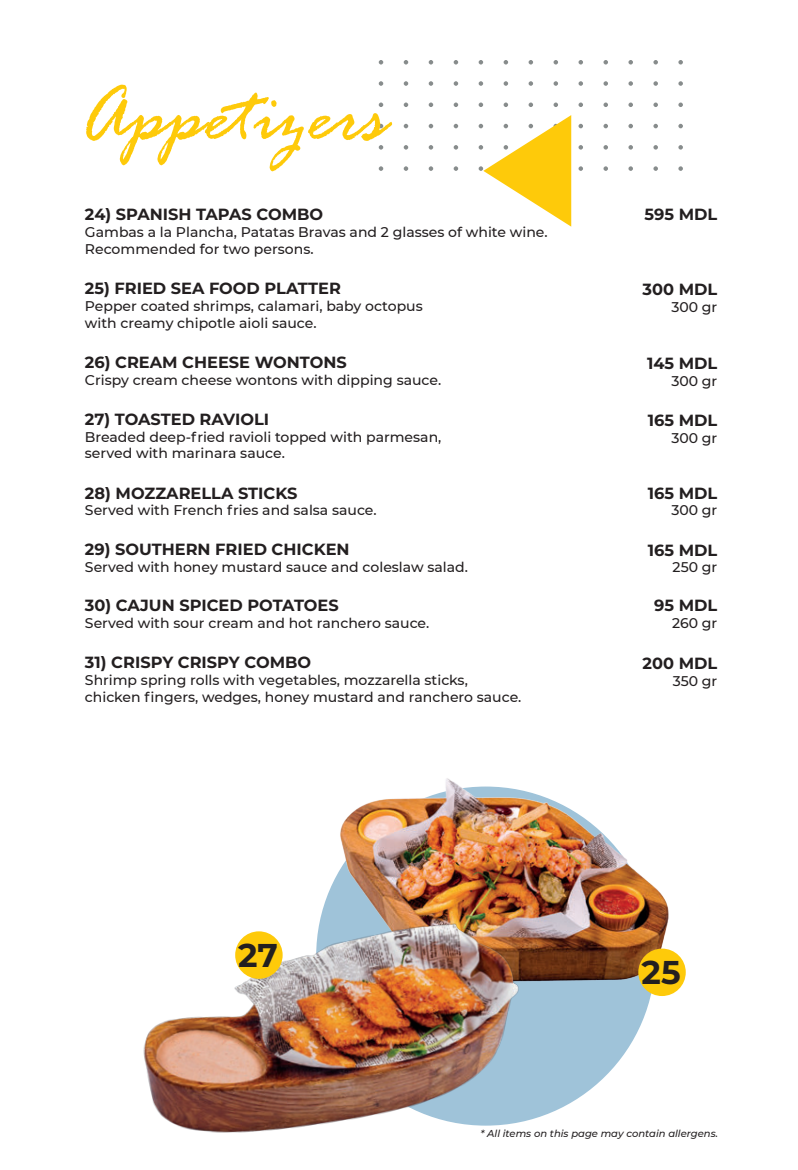
<style>
.page{position:relative;width:798px;height:1170px;background:#fff}
.page>*{position:absolute;margin:0;border:0;box-sizing:border-box;transform-origin:0 0}
.t1{font:italic 83.75px "Rage";color:#feca0a}
.t2{font:700 33px "Montserrat";color:#231f20}
.t3{font:700 16.12px "Montserrat";color:#231f20}
.t4{font:500 14px/16.9px "Montserrat";color:#231f20}
.t5{font:italic 500 10px "Montserrat";color:#231f20}
</style>
<div class="page">
<div style="left:316px;top:786px;width:339px;height:339px;background:#9fc3d9;border-radius:50%"></div>
<img style="left:332px;top:778px;width:354px;height:233px">
<img style="left:143px;top:884px;width:406px;height:249px">
<svg style="left:378px;top:60px;width:5px;height:4px"></svg>
<svg style="left:403px;top:60px;width:5px;height:4px"></svg>
<svg style="left:428px;top:60px;width:5px;height:4px"></svg>
<svg style="left:453px;top:60px;width:5px;height:4px"></svg>
<svg style="left:478px;top:60px;width:5px;height:4px"></svg>
<svg style="left:503px;top:60px;width:5px;height:4px"></svg>
<svg style="left:528px;top:60px;width:5px;height:4px"></svg>
<svg style="left:553px;top:60px;width:5px;height:4px"></svg>
<svg style="left:578px;top:60px;width:5px;height:4px"></svg>
<svg style="left:603px;top:60px;width:4px;height:4px"></svg>
<svg style="left:628px;top:60px;width:4px;height:4px"></svg>
<svg style="left:653px;top:60px;width:4px;height:4px"></svg>
<svg style="left:678px;top:60px;width:4px;height:4px"></svg>
<svg style="left:378px;top:81px;width:5px;height:5px"></svg>
<svg style="left:403px;top:81px;width:5px;height:5px"></svg>
<svg style="left:428px;top:81px;width:5px;height:5px"></svg>
<svg style="left:453px;top:81px;width:5px;height:5px"></svg>
<svg style="left:478px;top:81px;width:5px;height:5px"></svg>
<svg style="left:503px;top:81px;width:5px;height:5px"></svg>
<svg style="left:528px;top:81px;width:5px;height:5px"></svg>
<svg style="left:553px;top:81px;width:5px;height:5px"></svg>
<svg style="left:578px;top:81px;width:5px;height:5px"></svg>
<svg style="left:603px;top:81px;width:4px;height:5px"></svg>
<svg style="left:628px;top:81px;width:4px;height:5px"></svg>
<svg style="left:653px;top:81px;width:4px;height:5px"></svg>
<svg style="left:678px;top:81px;width:4px;height:5px"></svg>
<svg style="left:378px;top:102px;width:5px;height:5px"></svg>
<svg style="left:403px;top:102px;width:5px;height:5px"></svg>
<svg style="left:428px;top:102px;width:5px;height:5px"></svg>
<svg style="left:453px;top:102px;width:5px;height:5px"></svg>
<svg style="left:478px;top:102px;width:5px;height:5px"></svg>
<svg style="left:503px;top:102px;width:5px;height:5px"></svg>
<svg style="left:528px;top:102px;width:5px;height:5px"></svg>
<svg style="left:553px;top:102px;width:5px;height:5px"></svg>
<svg style="left:578px;top:102px;width:5px;height:5px"></svg>
<svg style="left:603px;top:102px;width:4px;height:5px"></svg>
<svg style="left:628px;top:102px;width:4px;height:5px"></svg>
<svg style="left:653px;top:102px;width:4px;height:5px"></svg>
<svg style="left:678px;top:102px;width:4px;height:5px"></svg>
<svg style="left:378px;top:124px;width:5px;height:4px"></svg>
<svg style="left:403px;top:124px;width:5px;height:4px"></svg>
<svg style="left:428px;top:124px;width:5px;height:4px"></svg>
<svg style="left:453px;top:124px;width:5px;height:4px"></svg>
<svg style="left:578px;top:124px;width:5px;height:4px"></svg>
<svg style="left:603px;top:124px;width:4px;height:4px"></svg>
<svg style="left:628px;top:124px;width:4px;height:4px"></svg>
<svg style="left:653px;top:124px;width:4px;height:4px"></svg>
<svg style="left:678px;top:124px;width:4px;height:4px"></svg>
<svg style="left:378px;top:145px;width:5px;height:5px"></svg>
<svg style="left:403px;top:145px;width:5px;height:5px"></svg>
<svg style="left:428px;top:145px;width:5px;height:5px"></svg>
<svg style="left:453px;top:145px;width:5px;height:5px"></svg>
<svg style="left:578px;top:145px;width:5px;height:5px"></svg>
<svg style="left:603px;top:145px;width:4px;height:5px"></svg>
<svg style="left:628px;top:145px;width:4px;height:5px"></svg>
<svg style="left:653px;top:145px;width:4px;height:5px"></svg>
<svg style="left:678px;top:145px;width:4px;height:5px"></svg>
<svg style="left:378px;top:166px;width:5px;height:5px"></svg>
<svg style="left:403px;top:166px;width:5px;height:5px"></svg>
<svg style="left:428px;top:166px;width:5px;height:5px"></svg>
<svg style="left:453px;top:166px;width:5px;height:5px"></svg>
<svg style="left:578px;top:166px;width:5px;height:5px"></svg>
<svg style="left:603px;top:166px;width:4px;height:5px"></svg>
<svg style="left:628px;top:166px;width:4px;height:5px"></svg>
<svg style="left:653px;top:166px;width:4px;height:5px"></svg>
<svg style="left:678px;top:166px;width:4px;height:5px"></svg>
<svg style="left:478px;top:115px;width:93px;height:112px"></svg>
<div style="left:235px;top:931px;width:47px;height:47px;background:#feca0a;border-radius:50%"></div>
<div style="left:638px;top:948px;width:47px;height:47px;background:#feca0a;border-radius:50%"></div>
<h1 class="t1" style="left:78px;top:72px;width:309px">Appetizers</h1>
<p class="t3" style="left:85px;top:203px;width:240px">24) SPANISH TAPAS COMBO</p>
<p class="t4" style="left:85px;top:223px;width:464px">Gambas a la Plancha, Patatas Bravas and 2 glasses of white wine.<br>Recommended for two persons.</p>
<p class="t3" style="left:85px;top:277px;width:257px">25) FRIED SEA FOOD PLATTER</p>
<p class="t4" style="left:85px;top:297px;width:339px">Pepper coated shrimps, calamari, baby octopus with creamy chipotle aioli sauce.</p>
<p class="t3" style="left:85px;top:350px;width:263px">26) CREAM CHEESE WONTONS</p>
<p class="t4" style="left:85px;top:370px;width:357px">Crispy cream cheese wontons with dipping sauce.</p>
<p class="t3" style="left:85px;top:407px;width:186px">27) TOASTED RAVIOLI</p>
<p class="t4" style="left:85px;top:427px;width:358px">Breaded deep-fried ravioli topped with parmesan, served with marinara sauce.</p>
<p class="t3" style="left:85px;top:481px;width:214px">28) MOZZARELLA STICKS</p>
<p class="t4" style="left:85px;top:501px;width:293px">Served with French fries and salsa sauce.</p>
<p class="t3" style="left:85px;top:538px;width:266px">29) SOUTHERN FRIED CHICKEN</p>
<p class="t4" style="left:85px;top:558px;width:384px">Served with honey mustard sauce and coleslaw salad.</p>
<p class="t3" style="left:85px;top:593px;width:255px">30) CAJUN SPICED POTATOES</p>
<p class="t4" style="left:85px;top:614px;width:346px">Served with sour cream and hot ranchero sauce.</p>
<p class="t3" style="left:85px;top:650px;width:228px">31) CRISPY CRISPY COMBO</p>
<p class="t4" style="left:85px;top:670px;width:438px">Shrimp spring rolls with vegetables, mozzarella sticks, chicken fingers, wedges, honey mustard and ranchero sauce.</p>
<p class="t3" style="left:644px;top:203px;width:74px">595 MDL</p>
<p class="t3" style="left:642px;top:278px;width:76px">300 MDL</p>
<p class="t4" style="left:671px;top:298px;width:47px">300 gr</p>
<p class="t3" style="left:646px;top:352px;width:72px">145 MDL</p>
<p class="t4" style="left:671px;top:372px;width:47px">300 gr</p>
<p class="t3" style="left:647px;top:408px;width:71px">165 MDL</p>
<p class="t4" style="left:671px;top:429px;width:47px">300 gr</p>
<p class="t3" style="left:647px;top:481px;width:71px">165 MDL</p>
<p class="t4" style="left:671px;top:501px;width:47px">300 gr</p>
<p class="t3" style="left:647px;top:538px;width:71px">165 MDL</p>
<p class="t4" style="left:672px;top:558px;width:46px">250 gr</p>
<p class="t3" style="left:654px;top:593px;width:65px">95 MDL</p>
<p class="t4" style="left:671px;top:614px;width:47px">260 gr</p>
<p class="t3" style="left:642px;top:652px;width:76px">200 MDL</p>
<p class="t4" style="left:672px;top:672px;width:46px">350 gr</p>
<h2 class="t2" style="left:238px;top:930px;width:41px">27</h2>
<h2 class="t2" style="left:641px;top:948px;width:41px">25</h2>
<p class="t5" style="left:480px;top:1125px;width:239px">* All items on this page may contain allergens.</p>
</div>
